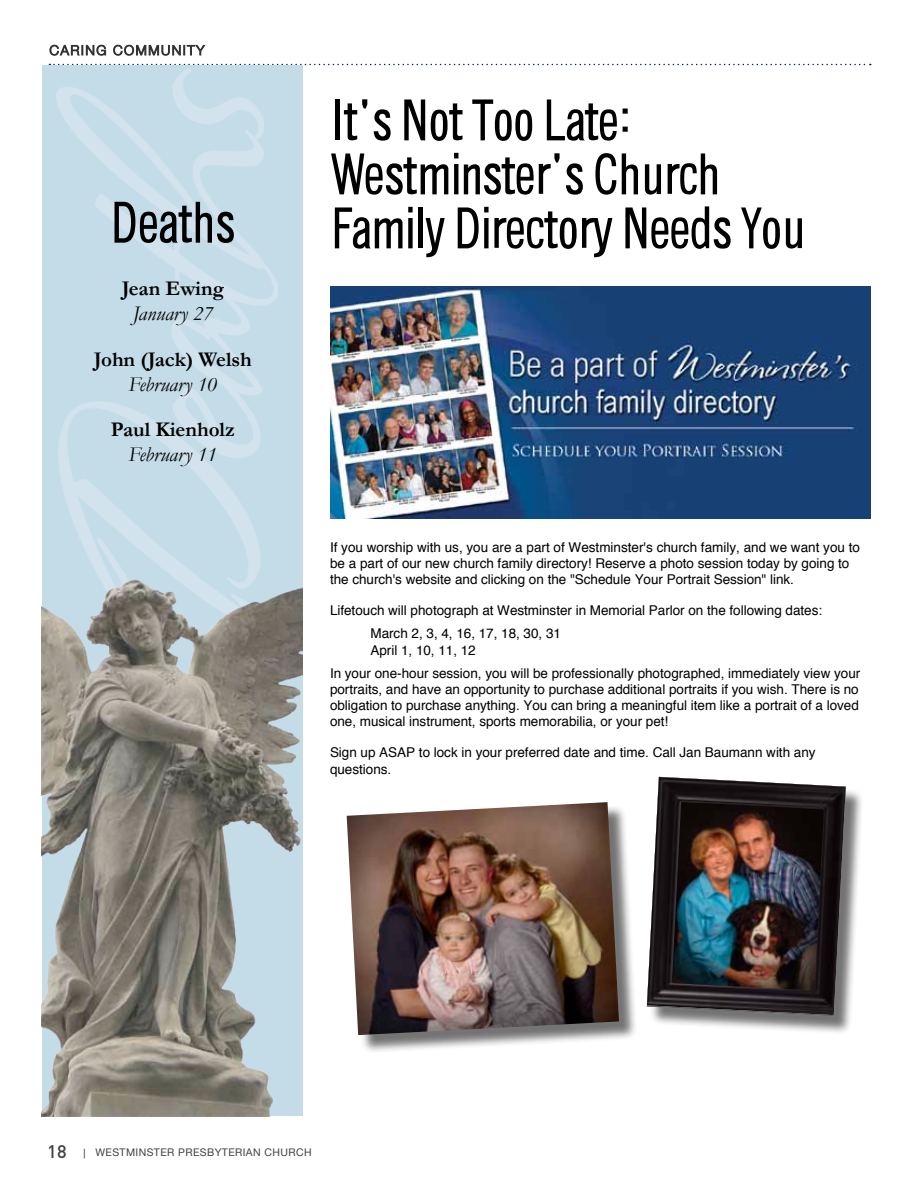
<style>
.page{position:relative;width:918px;height:1188px;background:#fff}
.page>*{position:absolute;margin:0;border:0;box-sizing:border-box;transform-origin:0 0}
.t1{font:54px/54px "CHANL Plain";letter-spacing:-.03em;color:#000}
.t2{font:700 21px "Garamond";color:#000}
.t3{font:italic 21px "Garamond";color:#000}
.t4{font:13.5px/16.2px "Helvetica";color:#000}
.t5{font:10.5px "Helvetica Neue";letter-spacing:.04em;color:#414042}
.s1{font-family:"DIN Pro";font-weight:500;font-size:18px}
.s2{font-family:"Gill Sans"}
</style>
<div class="page">
<svg style="left:49px;top:64px;width:822px;height:1px"></svg>
<div style="left:42px;top:66px;width:261px;height:1050px;background:#c4dbe8"></div>
<img style="left:57px;top:69px;width:221px;height:483px">
<img style="left:42px;top:552px;width:261px;height:564px">
<svg style="left:49px;top:44px;width:58px;height:12px"></svg>
<svg style="left:113px;top:44px;width:93px;height:12px"></svg>
<img style="left:330px;top:287px;width:541px;height:232px">
<div style="left:349px;top:804px;width:288px;height:249px;background:#000;opacity:.55"></div>
<img style="left:347px;top:802px;width:272px;height:233px">
<div style="left:649px;top:779px;width:216px;height:256px;background:#000;opacity:.55"></div>
<img style="left:647px;top:777px;width:199px;height:238px">
<img style="left:673px;top:802px;width:151px;height:189px">
<h1 class="t1" style="left:110px;top:197px;width:127px">Deaths</h1>
<h2 class="t2" style="left:122px;top:274px;width:104px">Jean Ewing</h2>
<h2 class="t3" style="left:133px;top:299px;width:82px">January 27</h2>
<h2 class="t2" style="left:94px;top:345px;width:159px">John (Jack) Welsh</h2>
<h2 class="t3" style="left:129px;top:370px;width:90px">February 10</h2>
<h2 class="t2" style="left:111px;top:415px;width:126px">Paul Kienholz</h2>
<h2 class="t3" style="left:129px;top:441px;width:90px">February 11</h2>
<h1 class="t1" style="left:330px;top:95px;width:477px">It's Not Too Late:<br>Westminster's Church<br>Family Directory Needs You</h1>
<p class="t4" style="left:330px;top:539px;width:532px">If you worship with us, you are a part of Westminster's church family, and we want you to be a part of our new church family directory! Reserve a photo session today by going to the church's website and clicking on the "Schedule Your Portrait Session" link.</p>
<p class="t4" style="left:371px;top:599px;width:453px;line-height:23px;text-indent:-40px">Lifetouch will photograph at Westminster in Memorial Parlor on the following dates:<br>March 2, 3, 4, 16, 17, 18, 30, 31</p>
<p class="t4" style="left:330px;top:638px;width:532px;line-height:23px;text-indent:40px">April 1, 10, 11, 12<br>In your one-hour session, you will be professionally photographed, immediately view your</p>
<p class="t4" style="left:330px;top:681px;width:530px;text-align:justify">portraits, and have an opportunity to purchase additional portraits if you wish. There is no obligation to purchase anything. You can bring a meaningful item like a portrait of a loved one, musical instrument, sports memorabilia, or your pet!</p>
<p class="t4" style="left:330px;top:744px;width:487px">Sign up ASAP to lock in your preferred date and time. Call Jan Baumann with any questions.</p>
<p class="t5" style="left:47px;top:1146px;width:266px"><span class="s1">18</span> <span class="s2">|</span> WESTMINSTER PRESBYTERIAN CHURCH</p>
</div>
